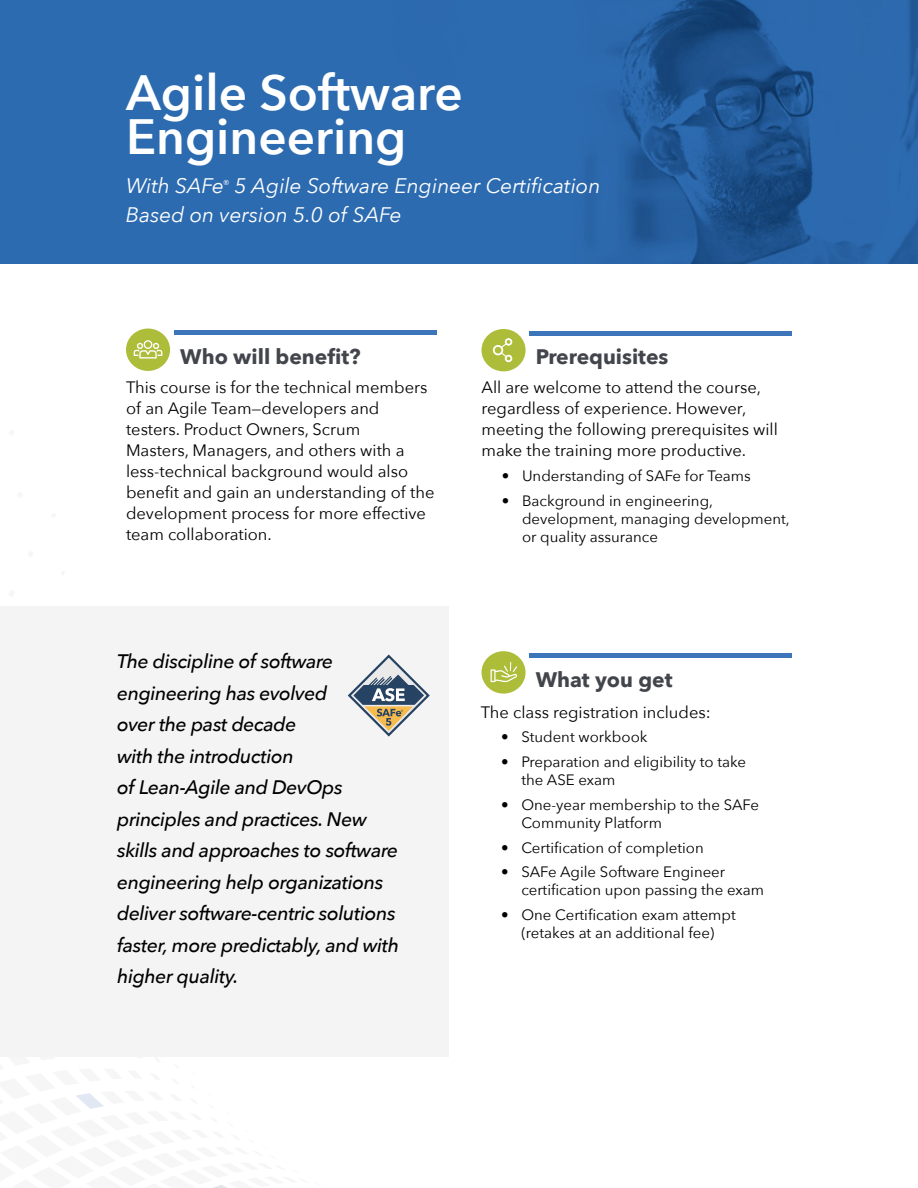
<style>
.page{position:relative;width:918px;height:1188px;background:#fff}
.page>*{position:absolute;margin:0;border:0;box-sizing:border-box;transform-origin:0 0}
.t1{font:600 49.5px/45px "Avenir Next";color:#fff}
.t2{font:italic 21px/28.5px "Avenir Next";color:#fff}
.t3{font:700 21px "Avenir Next";color:#42454b}
.t4{font:italic 500 19.5px/31.5px "Avenir Next";letter-spacing:-.02em;color:#000}
.t5{font:16.5px/21px "Avenir Next";color:#000}
.t6{font:15px/18px "Avenir Next";color:#000}
</style>
<div class="page">
<img style="left:0;top:0;width:918px;height:264px">
<hr style="left:174px;top:331px;width:262px;height:4px;background:#3d75ba">
<div style="left:126px;top:329px;width:44px;height:42px;background:#aebd39;border-radius:50%"></div>
<div style="left:0;top:606px;width:449px;height:451px;background:#f4f4f5"></div>
<svg style="left:348px;top:654px;width:82px;height:83px"></svg>
<svg style="left:134px;top:340px;width:28px;height:19px"></svg>
<div style="left:529px;top:331px;width:263px;height:5px;background:#3d75ba"></div>
<div style="left:481px;top:329px;width:45px;height:42px;background:#aebd39;border-radius:50%"></div>
<svg style="left:493px;top:338px;width:19px;height:24px"></svg>
<div style="left:529px;top:653px;width:263px;height:5px;background:#3d75ba"></div>
<div style="left:481px;top:651px;width:45px;height:43px;background:#aebd39;border-radius:50%"></div>
<svg style="left:491px;top:662px;width:26px;height:20px"></svg>
<h1 class="t1" style="left:126px;top:69px;width:338px">Agile Software<br>Engineering</h1>
<p class="t2" style="left:126px;top:171px;width:476px">With SAFe<sup>®</sup> 5 Agile Software Engineer Certification<br>Based on version 5.0 of SAFe</p>
<p class="t3" style="left:180px;top:338px;width:182px">Who will benefit?</p>
<p class="t5" style="left:126px;top:376px;width:310px">This course is for the technical members of an Agile Team—developers and testers. Product Owners, Scrum<br>Masters, Managers, and others with a less-technical background would also benefit and gain an understanding of the development process for more effective team collaboration.</p>
<p class="t4" style="left:117px;top:645px;width:283px">The discipline of software engineering has evolved<br>over the past decade<br>with the introduction<br>of Lean-Agile and DevOps principles and practices. New skills and approaches to software engineering help organizations deliver software-centric solutions faster, more predictably, and with higher quality.</p>
<p class="t3" style="left:536px;top:339px;width:134px">Prerequisites</p>
<p class="t5" style="left:482px;top:376px;width:298px">All are welcome to attend the course, regardless of experience. However, meeting the following prerequisites will make the training more productive.</p>
<p class="t6" style="left:502px;top:466px;width:251px">• Understanding of SAFe for Teams</p>
<p class="t6" style="left:522px;top:491px;width:269px;text-indent:-20px">• Background in engineering, development, managing development, or quality assurance</p>
<p class="t3" style="left:536px;top:661px;width:138px">What you get</p>
<p class="t5" style="left:481px;top:701px;width:231px">The class registration includes:</p>
<p class="t6" style="left:501px;top:727px;width:148px">• Student workbook</p>
<p class="t6" style="left:521px;top:752px;width:226px;text-indent:-20px">• Preparation and eligibility to take the ASE exam</p>
<p class="t6" style="left:521px;top:795px;width:239px;text-indent:-20px">• One-year membership to the SAFe<br>Community Platform</p>
<p class="t6" style="left:501px;top:838px;width:204px">• Certification of completion</p>
<p class="t6" style="left:521px;top:862px;width:244px;text-indent:-20px">• SAFe Agile Software Engineer certification upon passing the exam</p>
<p class="t6" style="left:501px;top:905px;width:236px;text-align:center">• One Certification exam attempt (retakes at an additional fee)</p>
</div>
